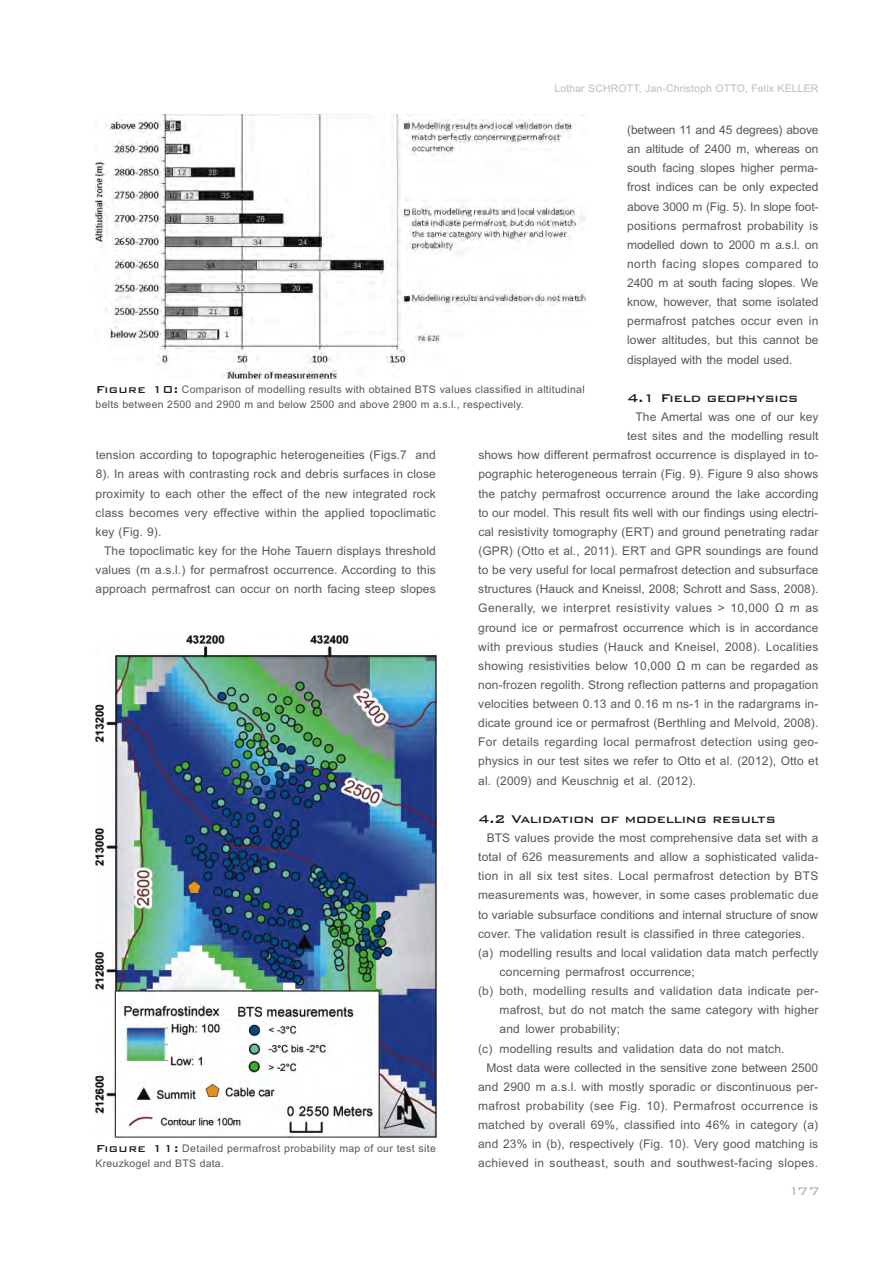
<style>
.page{position:relative;width:893px;height:1263px;background:#fff}
.page>*{position:absolute;margin:0;border:0;box-sizing:border-box;transform-origin:0 0}
.t1{font:500 15px "Bank Gothic BT";letter-spacing:-.015em;color:#231f20}
.t2{font:12px/19.2px "Arial";letter-spacing:.01em;color:#57585a;text-align:justify}
.t3{font:12px "Arial";letter-spacing:.03em;color:#57585a}
.t4{font:10.5px/14.9px "Arial";letter-spacing:.03em;color:#57585a}
.t5{font:10.5px "Arial";letter-spacing:.01em;color:#bcbdc0}
.s1{font-family:"Bank Gothic BT";font-weight:500;font-size:13.5px;color:#231f20}
</style>
<div class="page">
<img style="left:95px;top:635px;width:341px;height:503px">
<img style="left:95px;top:114px;width:490px;height:265px">
<svg style="left:791px;top:1187px;width:28px;height:8px"></svg>
<p class="t5" style="left:554px;top:84px;width:266px">Lothar SCHROTT, Jan-Christoph OTTO, Felix KELLER</p>
<p class="t4" style="left:96px;top:383px;width:490px"><span class="s1">Figure 10:</span> Comparison of modelling results with obtained BTS values classified in altitudinal belts between 2500 and 2900 m and below 2500 and above 2900 m a.s.l., respectively.</p>
<p class="t2" style="left:627px;top:121px;width:193px">(between 11 and 45 degrees) above an altitude of 2400 m, whereas on south facing slopes higher perma&shy;frost indices can be only expected above 3000 m (Fig. 5). In slope foot&shy;positions permafrost probability is modelled down to 2000 m a.s.l. on north facing slopes compared to 2400 m at south facing slopes. We know, however, that some isolated permafrost patches occur even in lower altitudes, but this cannot be displayed with the model used.</p>
<p class="t1" style="left:627px;top:390px;width:172px">4.1 Field geophysics</p>
<p class="t2" style="left:627px;top:408px;width:193px;text-align:right">The Amertal was one of our key test sites and the modelling result</p>
<p class="t2" style="left:96px;top:447px;width:342px">tension according to topographic heterogeneities (Figs.7 and 8). In areas with contrasting rock and debris surfaces in close proximity to each other the effect of the new integrated rock class becomes very effective within the applied topoclimatic key (Fig. 9).</p>
<p class="t2" style="left:96px;top:542px;width:342px;text-indent:9px">The topoclimatic key for the Hohe Tauern displays threshold values (m a.s.l.) for permafrost occurrence. According to this approach permafrost can occur on north facing steep slopes</p>
<p class="t4" style="left:96px;top:1142px;width:342px"><span class="s1">Figure 11:</span> Detailed permafrost probability map of our test site<br>Kreuzkogel and BTS data.</p>
<p class="t2" style="left:478px;top:447px;width:342px">shows how different permafrost occurrence is displayed in to&shy;pographic heterogeneous terrain (Fig. 9). Figure 9 also shows the patchy permafrost occurrence around the lake according to our model. This result fits well with our findings using electri&shy;cal resistivity tomography (ERT) and ground penetrating radar (GPR) (Otto et al., 2011). ERT and GPR soundings are found to be very useful for local permafrost detection and subsurface structures (Hauck and Kneissl, 2008; Schrott and Sass, 2008).<br>Generally, we interpret resistivity values &gt; 10,000 Ω m as ground ice or permafrost occurrence which is in accordance with previous studies (Hauck and Kneisel, 2008). Localities showing resistivities below 10,000 Ω m can be regarded as non-frozen regolith. Strong reflection patterns and propagation velocities between 0.13 and 0.16 m ns-1 in the radargrams in&shy;dicate ground ice or permafrost (Berthling and Melvold, 2008).<br>For details regarding local permafrost detection using geo&shy;physics in our test sites we refer to Otto et al. (2012), Otto et al. (2009) and Keuschnig et al. (2012).</p>
<p class="t1" style="left:478px;top:811px;width:299px">4.2 Validation of modelling results</p>
<p class="t2" style="left:478px;top:829px;width:342px;text-align:left;text-indent:9px">BTS values provide the most comprehensive data set with a total of 626 measurements and allow a sophisticated valida&shy;tion in all six test sites. Local permafrost detection by BTS measurements was, however, in some cases problematic due to variable subsurface conditions and internal structure of snow cover. The validation result is classified in three categories. (a)</p>
<p class="t2" style="left:478px;top:982px;width:16px">(b)</p>
<p class="t2" style="left:500px;top:944px;width:320px;text-align:left">modelling results and local validation data match perfectly concerning permafrost occurrence;<br>both, modelling results and validation data indicate per&shy;mafrost, but do not match the same category with higher and lower probability;<br>modelling results and validation data do not match.</p>
<p class="t2" style="left:478px;top:1040px;width:16px">(c)</p>
<p class="t2" style="left:487px;top:1059px;width:333px">Most data were collected in the sensitive zone between 2500</p>
<p class="t2" style="left:478px;top:1078px;width:342px">and 2900 m a.s.l. with mostly sporadic or discontinuous per-</p>
<p class="t3" style="left:478px;top:1101px;width:342px">mafrost probability (see Fig. 10). Permafrost occurrence is</p>
<p class="t2" style="left:478px;top:1116px;width:342px">matched by overall 69%, classified into 46% in category (a)</p>
<p class="t2" style="left:478px;top:1135px;width:342px">and 23% in (b), respectively (Fig. 10). Very good matching is</p>
<p class="t3" style="left:478px;top:1158px;width:342px">achieved in southeast, south and southwest-facing slopes.</p>
</div>
